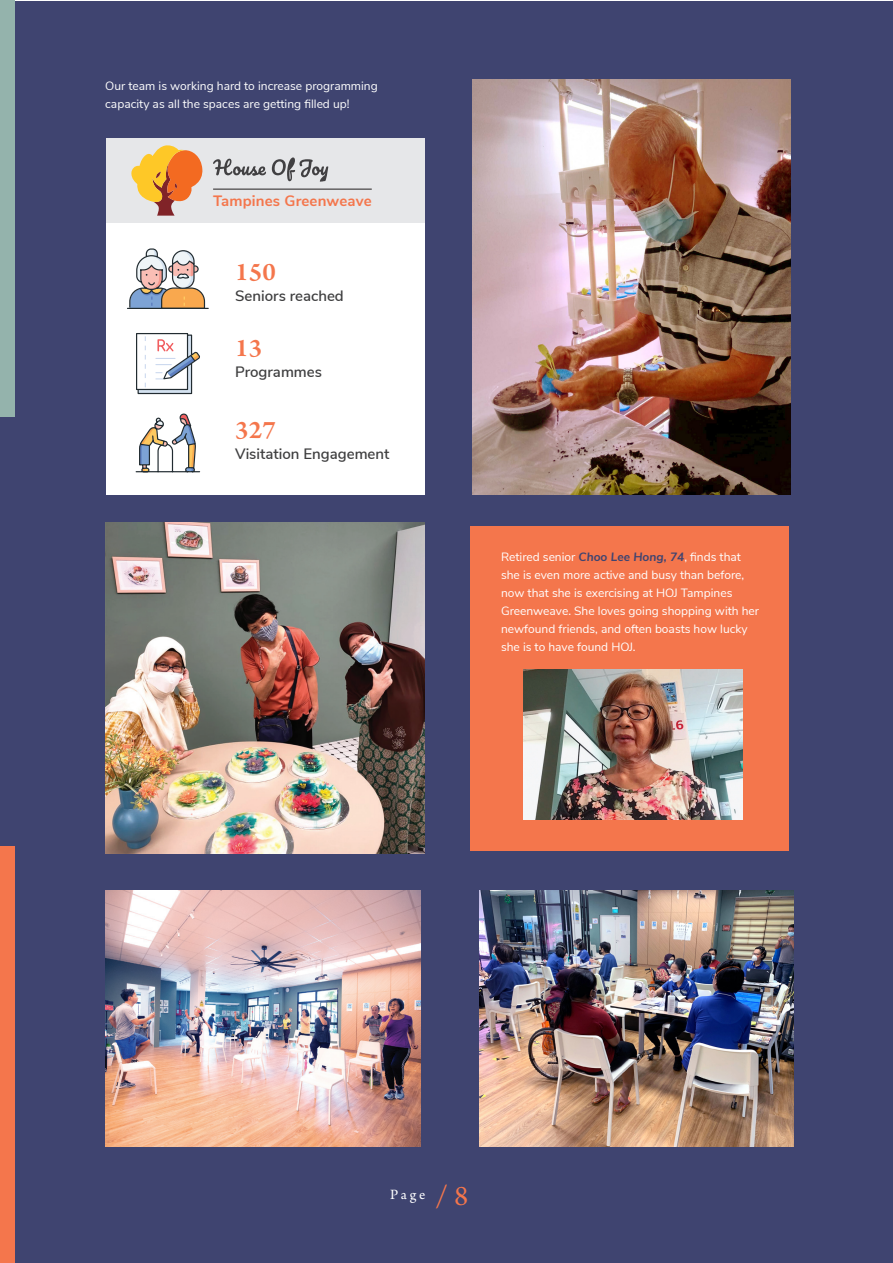
<style>
.page{position:relative;width:893px;height:1263px;background:#fff}
.page>*{position:absolute;margin:0;border:0;box-sizing:border-box;transform-origin:0 0}
.t1{font:30px "Arno Pro";color:#f4764c}
.Paragraph_Style_10pt{font:600 27px "Arno Pro";letter-spacing:.01em;color:#f4764c}
.Paragraph_Style_10pt-2{font:600 15px "Nunito Sans";color:#3e3e3f}
.Paragraph_Style_10pt-3{font:700 15px "Nunito Sans";letter-spacing:.01em;color:#f4764c}
.t2{font:15px "Arno Pro";color:#fff}
.Paragraph_Style_10pt-4{font:12px/18px "Nunito Sans";color:#fff}
.s1{font-weight:700;font-style:italic;color:#3f4470}
</style>
<div class="page">
<div style="left:0;top:417px;width:15px;height:429px;background:#3f4470"></div>
<div style="left:0;top:846px;width:15px;height:417px;background:#f4764c"></div>
<div style="left:0;top:0;width:15px;height:417px;background:#94b3ac"></div>
<div style="left:15px;top:1px;width:877px;height:1261px;background:#3f4470"></div>
<div style="left:470px;top:526px;width:319px;height:324px;background:#f4764c"></div>
<div style="left:106px;top:138px;width:319px;height:85px;background:#e6e7e9"></div>
<div style="left:106px;top:223px;width:319px;height:271px;background:#fff"></div>
<svg style="left:136px;top:333px;width:64px;height:62px"></svg>
<svg style="left:135px;top:413px;width:66px;height:60px"></svg>
<svg style="left:127px;top:248px;width:82px;height:61px"></svg>
<svg style="left:131px;top:145px;width:72px;height:71px"></svg>
<svg style="left:213px;top:159px;width:53px;height:17px"></svg>
<svg style="left:272px;top:157px;width:56px;height:25px"></svg>
<hr style="left:213px;top:189px;width:159px;height:1px;background:#231f20">
<img style="left:523px;top:669px;width:219px;height:150px">
<img style="left:472px;top:80px;width:319px;height:414px">
<img style="left:105px;top:523px;width:319px;height:330px">
<img style="left:105px;top:891px;width:315px;height:256px">
<img style="left:479px;top:891px;width:315px;height:256px">
<p class="Paragraph_Style_10pt-4" style="left:105px;top:76px;width:274px">Our team is working hard to increase programming capacity as all the spaces are getting filled up!</p>
<p class="Paragraph_Style_10pt-3" style="left:213px;top:190px;width:160px">Tampines Greenweave</p>
<p class="Paragraph_Style_10pt" style="left:235px;top:256px;width:42px">150</p>
<p class="Paragraph_Style_10pt-2" style="left:235px;top:285px;width:110px">Seniors reached</p>
<p class="Paragraph_Style_10pt" style="left:235px;top:332px;width:29px">13</p>
<p class="Paragraph_Style_10pt-2" style="left:235px;top:361px;width:88px">Programmes</p>
<p class="Paragraph_Style_10pt" style="left:235px;top:414px;width:42px">327</p>
<p class="Paragraph_Style_10pt-2" style="left:235px;top:443px;width:156px">Visitation Engagement</p>
<p class="Paragraph_Style_10pt-4" style="left:501px;top:547px;width:260px">Retired senior <span class="s1">Choo Lee Hong, 74</span>, finds that she is even more active and busy than before, now that she is exercising at HOJ Tampines Greenweave. She loves going shopping with her newfound friends, and often boasts how lucky she is to have found HOJ.</p>
<p class="t2" style="left:390px;top:1186px;width:37px">Page</p>
<p class="t1" style="left:435px;top:1178px;width:35px">/ 8</p>
</div>
